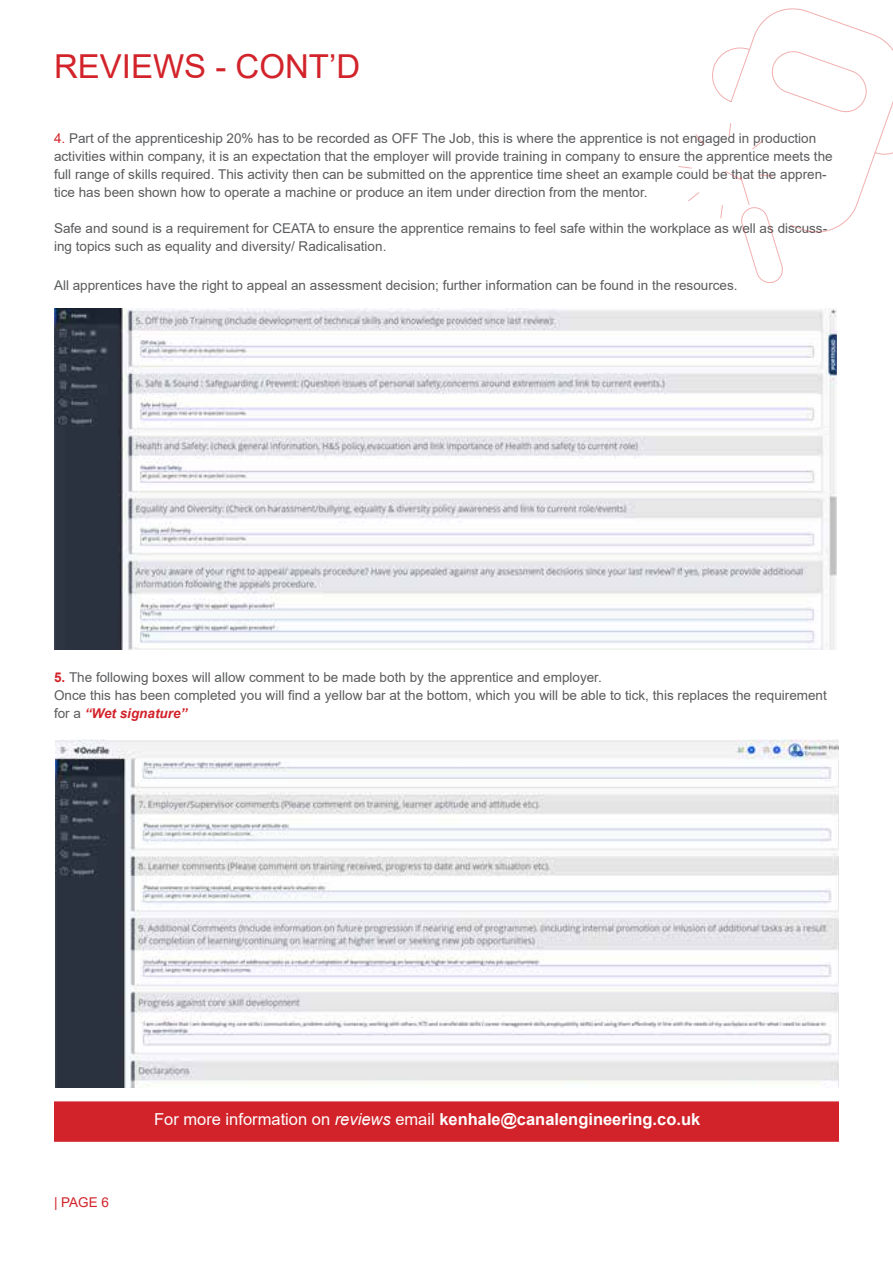
<style>
.page{position:relative;width:893px;height:1263px;background:#fff}
.page>*{position:absolute;margin:0;border:0;box-sizing:border-box;transform-origin:0 0}
.t1{font:33px "Arial";color:#d2232a}
.t2{font:700 16.5px "Arial";color:#fff}
.t3{font:13.5px/18px "Arial";color:#5a5b5d}
.t4{font:13.5px "Arial";color:#d2232a}
.s1{color:#d2232a}
.s2{font-weight:700;color:#d2232a}
.s3{font-weight:700;font-style:italic;color:#d2232a}
.s4{font-weight:400}
.s5{font-weight:400;font-style:italic}
</style>
<div class="page">
<img style="left:54px;top:309px;width:782px;height:340px">
<img style="left:55px;top:739px;width:784px;height:349px">
<svg style="left:678px;top:8px;width:215px;height:275px"></svg>
<div style="left:54px;top:1101px;width:785px;height:41px;background:#d2232a;border:2px solid #d2232a"></div>
<h1 class="t1" style="left:54px;top:44px;width:308px">REVIEWS - CONT’D</h1>
<p class="t3" style="left:54px;top:129px;width:780px"><span class="s1">4.</span> Part of the apprenticeship 20% has to be recorded as OFF The Job, this is where the apprentice is not engaged in production activities within company, it is an expectation that the employer will provide training in company to ensure the apprentice meets the full range of skills required. This activity then can be submitted on the apprentice time sheet an example could be that the appren&shy;tice has been shown how to operate a machine or produce an item under direction from the mentor.</p>
<p class="t3" style="left:54px;top:219px;width:775px">Safe and sound is a requirement for CEATA to ensure the apprentice remains to feel safe within the workplace as well as discuss&shy;ing topics such as equality and diversity/ Radicalisation.</p>
<p class="t3" style="left:54px;top:276px;width:685px">All apprentices have the right to appeal an assessment decision; further information can be found in the resources.</p>
<p class="t3" style="left:54px;top:668px;width:774px"><span class="s2">5.</span> The following boxes will allow comment to be made both by the apprentice and employer.<br>Once this has been completed you will find a yellow bar at the bottom, which you will be able to tick, this replaces the requirement for a <span class="s3">“Wet signature”</span></p>
<p class="t4" style="left:54px;top:1192px;width:57px">| PAGE 6</p>
<p class="t2" style="left:154px;top:1108px;width:548px"><span class="s4">For more information on</span> <span class="s5">reviews</span> <span class="s4">email</span> kenhale@canalengineering.co.uk</p>
</div>
